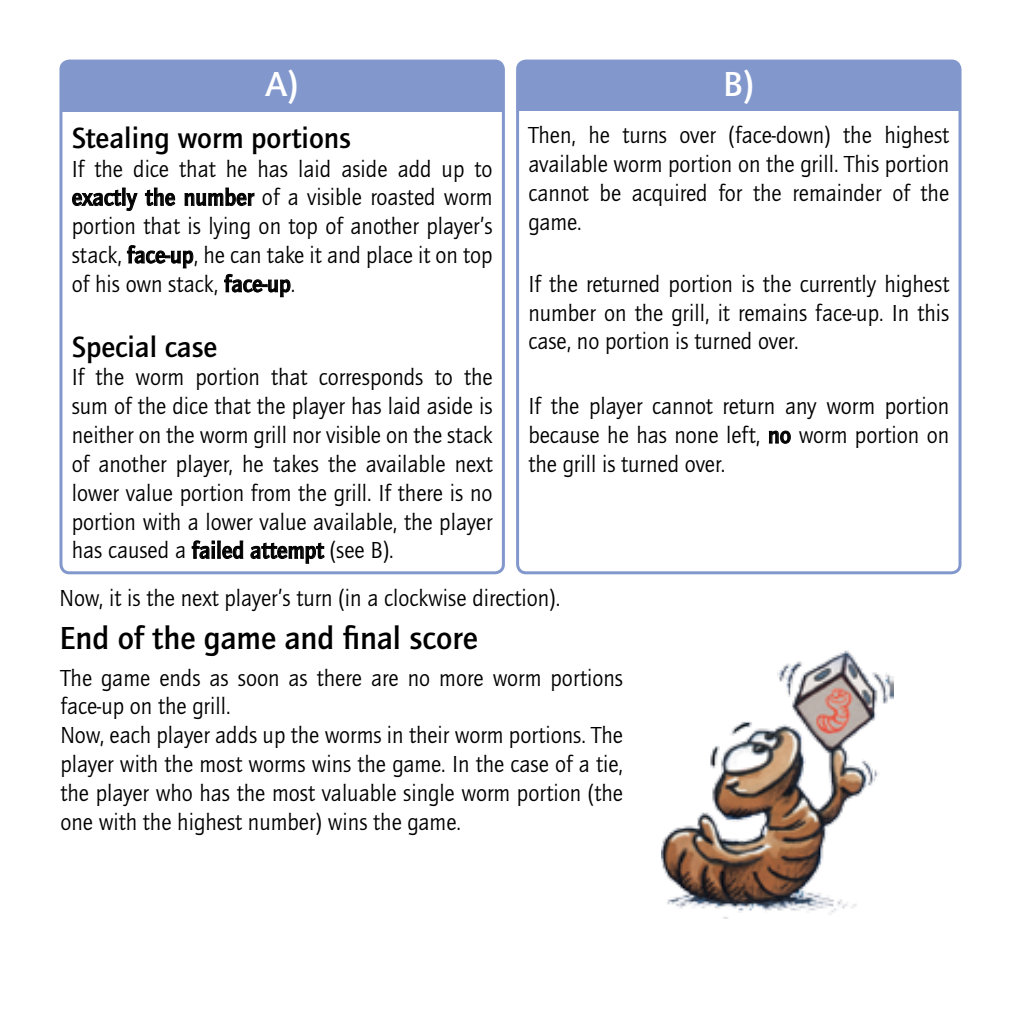
<style>
.page{position:relative;width:1021px;height:1021px;background:#fff}
.page>*{position:absolute;margin:0;border:0;box-sizing:border-box;transform-origin:0 0}
.t1{font:700 36px "Quay Itc T";color:#fff}
.t2{font:700 33px "Quay Itc T";color:#000}
.t3{font:700 30px "Quay Itc T";color:#000}
.t4{font:24px/28.8px "Quay Itc T";color:#000;text-align:justify;scale:.96 1}
.s1{font-weight:700}
</style>
<div class="page">
<img style="left:661px;top:650px;width:232px;height:268px">
<div style="left:61px;top:61px;width:442px;height:50px;background:#8298cd"></div>
<div style="left:59px;top:60px;width:446px;height:514px;border:3px solid #8298cd;border-radius:9px"></div>
<div style="left:517px;top:61px;width:443px;height:50px;background:#8298cd"></div>
<div style="left:516px;top:60px;width:445px;height:514px;border:3px solid #8298cd;border-radius:9px"></div>
<svg style="left:768px;top:430px;width:23px;height:14px"></svg>
<svg style="left:72px;top:187px;width:66px;height:24px"></svg>
<svg style="left:145px;top:187px;width:30px;height:19px"></svg>
<svg style="left:184px;top:187px;width:70px;height:19px"></svg>
<svg style="left:127px;top:245px;width:66px;height:23px"></svg>
<svg style="left:224px;top:274px;width:66px;height:23px"></svg>
<svg style="left:191px;top:540px;width:52px;height:19px"></svg>
<svg style="left:250px;top:542px;width:75px;height:22px"></svg>
<h1 class="t1" style="left:266px;top:63px;width:35px">A)</h1>
<h1 class="t1" style="left:723px;top:63px;width:33px">B)</h1>
<p class="t4" style="left:528px;top:120px;width:440px">Then, he turns over (face-down) the highest available worm portion on the grill. This portion cannot be acquired for the remainder of the game.</p>
<p class="t4" style="left:528px;top:269px;width:440px">If the returned portion is the currently highest number on the grill, it remains face-up. In this case, no portion is turned over.</p>
<p class="t3" style="left:72px;top:120px;width:281px">Stealing worm portions</p>
<p class="t4" style="left:72px;top:154px;width:440px">If the dice that he has laid aside add up to <span class="s1">exactly the number</span> of a visible roasted worm portion that is lying on top of another player’s stack, <span class="s1">face-up</span>, he can take it and place it on top of his own stack, <span class="s1">face-up</span>.</p>
<p class="t3" style="left:72px;top:329px;width:147px">Special case</p>
<p class="t4" style="left:72px;top:363px;width:440px">If the worm portion that corresponds to the sum of the dice that the player has laid aside is neither on the worm grill nor visible on the stack of another player, he takes the available next lower value portion from the grill. If there is no portion with a lower value available, the player has caused a <span class="s1">failed attempt</span> (see B).</p>
<p class="t4" style="left:60px;top:583px;width:523px">Now, it is the next player’s turn (in a clockwise direction).</p>
<p class="t4" style="left:528px;top:391px;width:440px">If the player cannot return any worm portion because he has none left, <span class="s1">no</span> worm portion on the grill is turned over.</p>
<h2 class="t2" style="left:59px;top:619px;width:420px">End of the game and final score</h2>
<p class="t4" style="left:60px;top:662px;width:587px;text-align:left">The game ends as soon as there are no more worm portions face-up on the grill.<br>Now, each player adds up the worms in their worm portions. The player with the most worms wins the game. In the case of a tie, the player who has the most valuable single worm portion (the one with the highest number) wins the game.</p>
</div>
